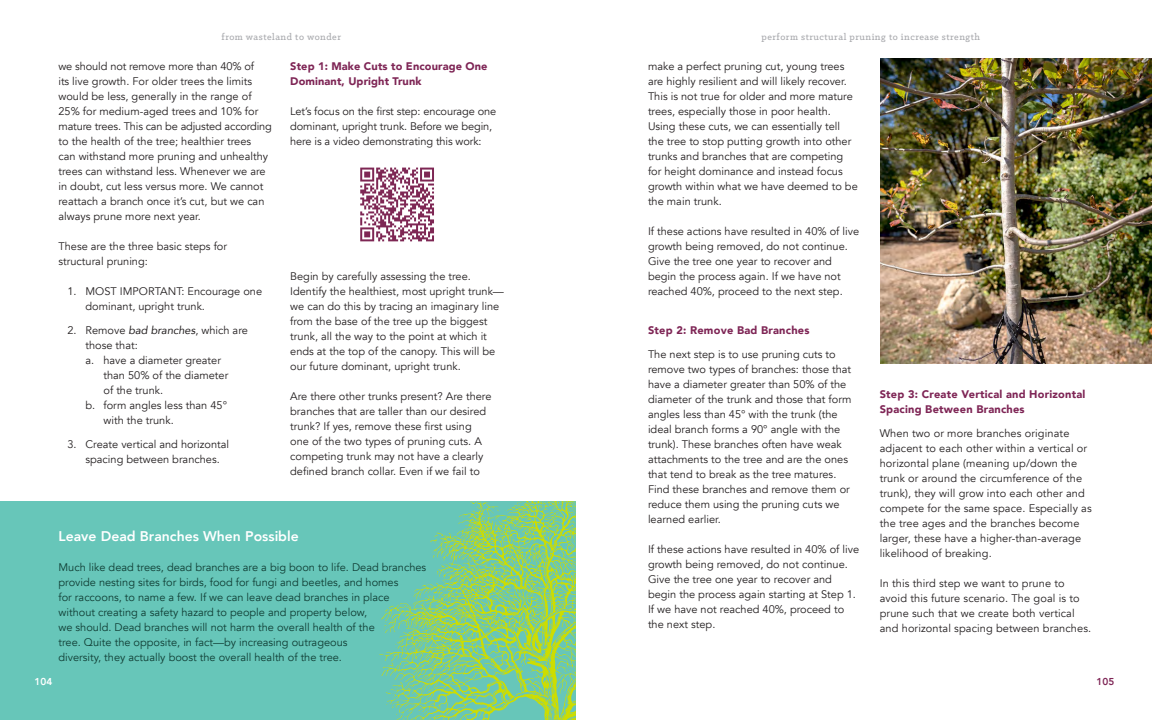
<style>
.page{position:relative;width:1152px;height:720px;background:#fff}
.page>*{position:absolute;margin:0;border:0;box-sizing:border-box;transform-origin:0 0}
.t1{font:800 14px "Avenir";color:#fff}
.Body_Copy{font:11px/15px "Avenir";color:#231f20}
.t2{font:11px/15px "Avenir";color:#103d34}
.Steps{font:900 11px/15px "Avenir";letter-spacing:.02em;color:#7e2555}
.Body_Copy-2{font:900 11px/15px "Avenir";letter-spacing:.01em;color:#7e2555}
.t3{font:500 10px "Klinic Slab";letter-spacing:.05em;color:#a8a9ad}
.t4{font:800 10px "Avenir";color:#7e2555}
.t5{font:800 10px "Avenir";color:#fff}
.s1{font-style:italic}
</style>
<div class="page">
<div style="left:0;top:502px;width:576px;height:218px;background:#67c6b9"></div>
<svg style="left:379px;top:502px;width:197px;height:218px"></svg>
<img style="left:880px;top:58px;width:272px;height:306px">
<svg style="left:360px;top:168px;width:74px;height:73px"></svg>
<p class="t3" style="left:222px;top:31px;width:121px">from wasteland to wonder</p>
<p class="Body_Copy" style="left:58px;top:58px;width:215px">we should not remove more than 40% of<br>its live growth. For older trees the limits would be less, generally in the range of 25% for medium-aged trees and 10% for mature trees. This can be adjusted according to the health of the tree; healthier trees<br>can withstand more pruning and unhealthy trees can withstand less. Whenever we are in doubt, cut less versus more. We cannot reattach a branch once it’s cut, but we can always prune more next year.</p>
<p class="Body_Copy" style="left:58px;top:239px;width:170px">These are the three basic steps for structural pruning:</p>
<p class="Body_Copy" style="left:86px;top:284px;width:178px;text-indent:-18px">1. MOST IMPORTANT: Encourage one dominant, upright trunk.</p>
<p class="Body_Copy" style="left:86px;top:323px;width:164px;text-indent:-18px">2. Remove <span class="s1">bad branches</span>, which are those that:</p>
<p class="Body_Copy" style="left:104px;top:353px;width:126px;text-indent:-18px">a. have a diameter greater than 50% of the diameter of the trunk.</p>
<p class="Body_Copy" style="left:104px;top:398px;width:125px;text-indent:-18px">b. form angles less than 45° with the trunk.</p>
<p class="Body_Copy" style="left:86px;top:437px;width:145px;text-indent:-18px">3. Create vertical and horizontal spacing between branches.</p>
<p class="Body_Copy-2" style="left:290px;top:58px;width:199px">Step 1: Make Cuts to Encourage One<br>Dominant, Upright Trunk</p>
<p class="Body_Copy" style="left:290px;top:103px;width:208px">Let’s focus on the first step: encourage one dominant, upright trunk. Before we begin, here is a video demonstrating this work:</p>
<p class="Body_Copy" style="left:290px;top:268px;width:215px">Begin by carefully assessing the tree.<br>Identify the healthiest, most upright trunk— we can do this by tracing an imaginary line from the base of the tree up the biggest trunk, all the way to the point at which it ends at the top of the canopy. This will be our future dominant, upright trunk.</p>
<p class="Body_Copy" style="left:290px;top:388px;width:203px">Are there other trunks present? Are there branches that are taller than our desired trunk? If yes, remove these first using one of the two types of pruning cuts. A competing trunk may not have a clearly defined branch collar. Even if we fail to</p>
<p class="t1" style="left:58px;top:525px;width:242px">Leave Dead Branches When Possible</p>
<p class="t2" style="left:58px;top:560px;width:369px">Much like dead trees, dead branches are a big boon to life. Dead branches provide nesting sites for birds, food for fungi and beetles, and homes<br>for raccoons, to name a few. If we can leave dead branches in place without creating a safety hazard to people and property below,<br>we should. Dead branches will not harm the overall health of the<br>tree. Quite the opposite, in fact—by increasing outrageous<br>diversity, they actually boost the overall health of the tree.</p>
<p class="t5" style="left:34px;top:674px;width:19px">104</p>
<p class="t3" style="left:762px;top:31px;width:220px">perform structural pruning to increase strength</p>
<p class="Body_Copy" style="left:648px;top:58px;width:206px">make a perfect pruning cut, young trees are highly resilient and will likely recover.<br>This is not true for older and more mature trees, especially those in poor health.</p>
<p class="Body_Copy" style="left:648px;top:118px;width:211px">Using these cuts, we can essentially tell the tree to stop putting growth into other trunks and branches that are competing for height dominance and instead focus growth within what we have deemed to be the main trunk.</p>
<p class="Body_Copy" style="left:648px;top:224px;width:213px">If these actions have resulted in 40% of live growth being removed, do not continue.<br>Give the tree one year to recover and begin the process again. If we have not reached 40%, proceed to the next step.</p>
<p class="Steps" style="left:648px;top:322px;width:163px">Step 2: Remove Bad Branches</p>
<p class="Body_Copy" style="left:648px;top:347px;width:205px">The next step is to use pruning cuts to remove two types of branches: those that have a diameter greater than 50% of the diameter of the trunk and those that form angles less than 45° with the trunk (the ideal branch forms a 90° angle with the trunk). These branches often have weak attachments to the tree and are the ones that tend to break as the tree matures.<br>Find these branches and remove them or reduce them using the pruning cuts we learned earlier.</p>
<p class="Body_Copy" style="left:648px;top:542px;width:213px">If these actions have resulted in 40% of live growth being removed, do not continue.<br>Give the tree one year to recover and begin the process again starting at Step 1.<br>If we have not reached 40%, proceed to the next step.</p>
<p class="Steps" style="left:880px;top:386px;width:207px">Step 3: Create Vertical and Horizontal<br>Spacing Between Branches</p>
<p class="Body_Copy" style="left:880px;top:426px;width:214px">When two or more branches originate adjacent to each other within a vertical or horizontal plane (meaning up/down the trunk or around the circumference of the trunk), they will grow into each other and compete for the same space. Especially as the tree ages and the branches become larger, these have a higher-than-average likelihood of breaking.</p>
<p class="Body_Copy" style="left:880px;top:576px;width:213px">In this third step we want to prune to avoid this future scenario. The goal is to prune such that we create both vertical and horizontal spacing between branches.</p>
<p class="t4" style="left:1097px;top:674px;width:19px">105</p>
</div>
